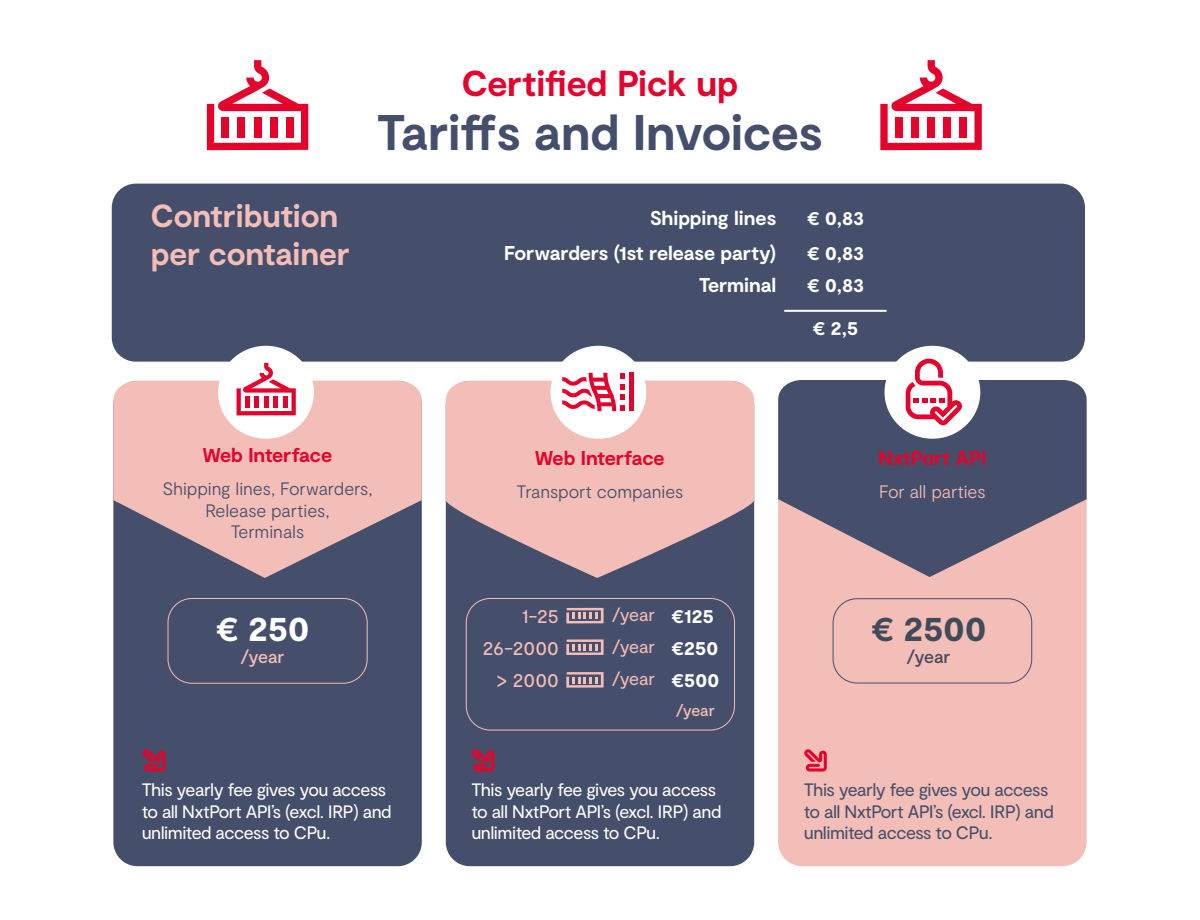
<style>
.page{position:relative;width:1200px;height:920px;background:#fff}
.page>*{position:absolute;margin:0;border:0;box-sizing:border-box;transform-origin:0 0}
.t1{font:700 50px "Moderat";color:#454e6b}
.t2{font:700 36px "Moderat";letter-spacing:-.005em;color:#e4032c}
.t3{font:700 36px "Moderat";color:#3f4a5a}
.t4{font:700 36px "Moderat";color:#fff}
.t5{font:700 32px/38.4px "Moderat";letter-spacing:-.005em;color:#f3beb7}
.t6{font:700 20px/42.4px "Moderat";letter-spacing:-.005em;color:#fff}
.t7{font:700 20px "Moderat";letter-spacing:-.005em;color:#e4032c}
.t8{font:20px "Moderat";letter-spacing:.005em;color:#f3beb7}
.t9{font:18px/21.6px "Moderat";letter-spacing:-.03em;color:#fff}
.t10{font:18px/21.6px "Moderat";letter-spacing:-.03em;color:#454e6b}
.t11{font:300 18px/21.6px "Moderat";letter-spacing:-.005em;color:#454e6b;text-align:center}
.t12{font:18px "Moderat";color:#f3beb7}
.t13{font:300 18px "Moderat";letter-spacing:-.01em;color:#f3beb7}
.t14{font:500 18px "Moderat";color:#f3beb7}
.t15{font:500 18px "Moderat";color:#414a5a}
.t16{font:500 16px "Moderat";color:#f3beb7}
.s1{font-weight:700;font-size:20px;color:#fff}
</style>
<div class="page">
<div style="left:112px;top:184px;width:973px;height:178px;background:#454e6b;border-radius:24px"></div>
<svg style="left:880px;top:60px;width:102px;height:90px"></svg>
<div style="left:895px;top:117px;width:7px;height:20px;background:#e4032c"></div>
<div style="left:911px;top:117px;width:8px;height:20px;background:#e4032c"></div>
<div style="left:944px;top:117px;width:7px;height:20px;background:#e4032c"></div>
<div style="left:960px;top:117px;width:7px;height:20px;background:#e4032c"></div>
<div style="left:927px;top:117px;width:8px;height:20px;background:#e4032c"></div>
<svg style="left:207px;top:60px;width:101px;height:90px"></svg>
<div style="left:222px;top:117px;width:7px;height:20px;background:#e4032c"></div>
<div style="left:238px;top:117px;width:7px;height:20px;background:#e4032c"></div>
<div style="left:270px;top:117px;width:7px;height:20px;background:#e4032c"></div>
<div style="left:286px;top:117px;width:8px;height:20px;background:#e4032c"></div>
<div style="left:254px;top:117px;width:7px;height:20px;background:#e4032c"></div>
<hr style="left:784px;top:310px;width:103px;height:2px;background:#fff">
<div style="left:113px;top:381px;width:309px;height:485px;background:#454e6b;border-radius:24px"></div>
<div style="left:446px;top:381px;width:308px;height:485px;background:#454e6b;border-radius:24px"></div>
<div style="left:778px;top:381px;width:309px;height:485px;background:#f3beb7;border-radius:24px"></div>
<svg style="left:113px;top:381px;width:309px;height:197px;fill:#f3beb7"></svg>
<svg style="left:446px;top:381px;width:308px;height:197px;fill:#f3beb7"></svg>
<svg style="left:778px;top:380px;width:309px;height:197px;fill:#454e6b"></svg>
<div style="left:218px;top:346px;width:96px;height:93px;background:#fff;border-radius:50%"></div>
<svg style="left:237px;top:363px;width:59px;height:52px"></svg>
<hr style="left:245px;top:396px;width:4px;height:12px;background:#e4032c">
<hr style="left:255px;top:396px;width:4px;height:12px;background:#e4032c">
<div style="left:273px;top:396px;width:5px;height:12px;background:#e4032c"></div>
<hr style="left:283px;top:396px;width:4px;height:12px;background:#e4032c">
<hr style="left:264px;top:396px;width:4px;height:12px;background:#e4032c">
<div style="left:550px;top:346px;width:96px;height:93px;background:#fff;border-radius:50%"></div>
<div style="left:885px;top:346px;width:95px;height:93px;background:#fff;border-radius:50%"></div>
<svg style="left:906px;top:359px;width:56px;height:66px"></svg>
<hr style="left:630px;top:373px;width:4px;height:38px;background:#e4032c">
<svg style="left:562px;top:373px;width:63px;height:38px"></svg>
<div style="left:168px;top:598px;width:199px;height:86px;border:1px solid #f3beb7;border-radius:24px"></div>
<div style="left:833px;top:598px;width:199px;height:86px;border:1px solid #454e6b;border-radius:24px"></div>
<svg style="left:142px;top:749px;width:23px;height:23px"></svg>
<svg style="left:471px;top:749px;width:23px;height:23px"></svg>
<svg style="left:804px;top:749px;width:23px;height:23px"></svg>
<svg style="left:566px;top:608px;width:38px;height:15px"></svg>
<svg style="left:566px;top:672px;width:38px;height:16px"></svg>
<svg style="left:566px;top:639px;width:38px;height:16px"></svg>
<div style="left:466px;top:598px;width:269px;height:132px;border:1px solid #f3beb7;border-radius:24px"></div>
<h3 class="t5" style="left:151px;top:198px;width:200px">Contribution per container</h3>
<h2 class="t2" style="left:462px;top:61px;width:278px">Certified Pick up</h2>
<h1 class="t1" style="left:377px;top:102px;width:447px">Tariffs and Invoices</h1>
<p class="t6" style="left:650px;top:198px;width:128px">Shipping lines</p>
<p class="t6" style="left:807px;top:198px;width:59px">€ 0,83</p>
<p class="t6" style="left:504px;top:233px;width:274px">Forwarders (1st release party)</p>
<p class="t6" style="left:807px;top:233px;width:59px">€ 0,83</p>
<p class="t6" style="left:699px;top:265px;width:79px">Terminal</p>
<p class="t6" style="left:807px;top:265px;width:59px">€ 0,83 € 2,5</p>
<p class="t7" style="left:203px;top:443px;width:131px">Web Interface</p>
<p class="t11" style="left:162px;top:478px;width:212px">Shipping lines, Forwarders,<br>Release parties,<br>Terminals</p>
<h2 class="t4" style="left:216px;top:606px;width:95px">€ 250</h2>
<p class="t14" style="left:241px;top:646px;width:45px">/year</p>
<p class="t7" style="left:535px;top:446px;width:131px">Web Interface</p>
<p class="t11" style="left:517px;top:481px;width:168px">Transport companies</p>
<p class="t8" style="left:522px;top:603px;width:38px">1-25</p>
<p class="t12" style="left:612px;top:604px;width:103px">/year <span class="s1">€125</span></p>
<p class="t8" style="left:483px;top:635px;width:77px">26-2000</p>
<p class="t12" style="left:612px;top:636px;width:108px">/year <span class="s1">€250</span></p>
<p class="t8" style="left:497px;top:667px;width:64px">&gt; 2000</p>
<p class="t12" style="left:612px;top:668px;width:109px">/year <span class="s1">€500</span></p>
<p class="t16" style="left:676px;top:700px;width:41px">/year</p>
<p class="t7" style="left:878px;top:446px;width:109px">NxtPort API</p>
<p class="t13" style="left:879px;top:481px;width:108px">For all parties</p>
<h2 class="t3" style="left:871px;top:606px;width:117px">€ 2500</h2>
<p class="t15" style="left:907px;top:646px;width:45px">/year</p>
<p class="t9" style="left:142px;top:779px;width:252px">This yearly fee gives you access to all NxtPort API’s (excl. IRP) and unlimited access to CPu.</p>
<p class="t9" style="left:471px;top:779px;width:252px">This yearly fee gives you access to all NxtPort API’s (excl. IRP) and unlimited access to CPu.</p>
<p class="t10" style="left:804px;top:779px;width:252px">This yearly fee gives you access to all NxtPort API’s (excl. IRP) and unlimited access to CPu.</p>
</div>
